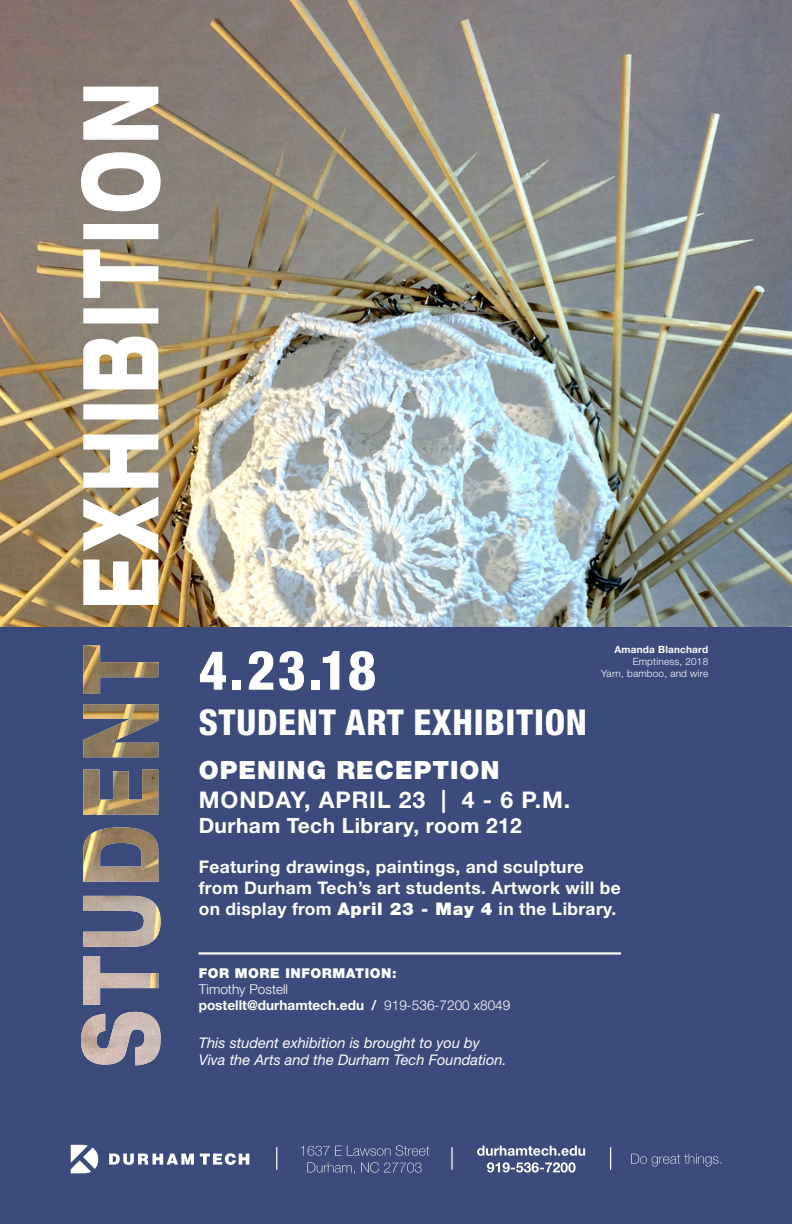
<style>
.page{position:relative;width:792px;height:1224px;background:#3b4b7b}
.page>*{position:absolute;margin:0;border:0;box-sizing:border-box;transform-origin:0 0}
.t1{font:800 condensed 54.6px "Helvetica Neue";color:#fff}
.t2{font:800 condensed 35.7px "Helvetica Neue";letter-spacing:.02em;color:#fff}
.t3{font:900 25.1px "Helvetica Neue LT Std";letter-spacing:.04em;color:#fff}
.t4{font:700 23px "Helvetica Neue LT Std";letter-spacing:.04em;color:#fff}
.t5{font:700 20.9px "Helvetica Neue LT Std";letter-spacing:.02em;color:#fff}
.t6{font:700 17.4px/20.9px "Helvetica Neue LT Std";letter-spacing:.02em;color:#fff}
.t7{font:italic 14.7px "Helvetica Neue LT Std";color:#fff}
.t8{font:700 13.6px "Helvetica Neue LT Std";color:#fff}
.t9{font:900 13.6px "Helvetica Neue LT Std";letter-spacing:.04em;color:#fff}
.t10{font:300 13.6px "Helvetica Neue LT Std";color:#fff}
.t11{font:300 10px "Helvetica Neue LT Std";letter-spacing:.02em;color:#fff}
.t12{font:700 10px "Helvetica Neue LT Std";letter-spacing:.02em;color:#fff}
.s1{font-weight:900}
.s2{font-weight:300}
</style>
<div class="page">
<img style="left:0;top:0;width:792px;height:626px">
<svg style="left:81px;top:87px;width:80px;height:518px;background:#c6beb1"></svg>
<hr style="left:199px;top:952px;width:422px;height:3px;background:#fff">
<img style="left:81px;top:646px;width:80px;height:419px">
<svg style="left:487px;top:1162px;width:89px;height:11px"></svg>
<svg style="left:477px;top:1146px;width:108px;height:10px"></svg>
<svg style="left:631px;top:1154px;width:90px;height:13px"></svg>
<svg style="left:610px;top:1147px;width:1px;height:23px"></svg>
<svg style="left:307px;top:1162px;width:115px;height:12px"></svg>
<svg style="left:301px;top:1145px;width:128px;height:11px"></svg>
<hr style="left:451px;top:1147px;width:2px;height:23px;background:#fff">
<svg style="left:276px;top:1147px;width:1px;height:23px"></svg>
<svg style="left:71px;top:1145px;width:27px;height:28px"></svg>
<svg style="left:109px;top:1154px;width:85px;height:11px"></svg>
<svg style="left:200px;top:1153px;width:49px;height:12px"></svg>
<p class="t1" style="left:199px;top:636px;width:179px">4.23.18</p>
<p class="t12" style="left:615px;top:643px;width:95px">Amanda Blanchard</p>
<p class="t11" style="left:633px;top:655px;width:77px">Emptiness, 2018</p>
<p class="t11" style="left:601px;top:667px;width:109px">Yarn, bamboo, and wire</p>
<p class="t2" style="left:199px;top:700px;width:390px">STUDENT ART EXHIBITION</p>
<p class="t3" style="left:199px;top:755px;width:302px">OPENING RECEPTION</p>
<p class="t4" style="left:199px;top:786px;width:373px">MONDAY, APRIL 23 | 4 - 6 P.M.</p>
<p class="t5" style="left:199px;top:813px;width:325px">Durham Tech Library, room 212</p>
<p class="t6" style="left:199px;top:856px;width:424px">Featuring drawings, paintings, and sculpture from Durham Tech’s art students. Artwork will be on display from <span class="s1">April 23 - May 4</span> in the Library.</p>
<p class="t9" style="left:199px;top:965px;width:199px">FOR MORE INFORMATION:</p>
<p class="t10" style="left:199px;top:981px;width:91px">Timothy Postell</p>
<p class="t8" style="left:199px;top:997px;width:313px">postellt@durhamtech.edu / <span class="s2">919-536-7200 x8049</span></p>
<p class="t7" style="left:199px;top:1034px;width:283px">This student exhibition is brought to you by</p>
<p class="t7" style="left:199px;top:1051px;width:309px">Viva the Arts and the Durham Tech Foundation.</p>
</div>
